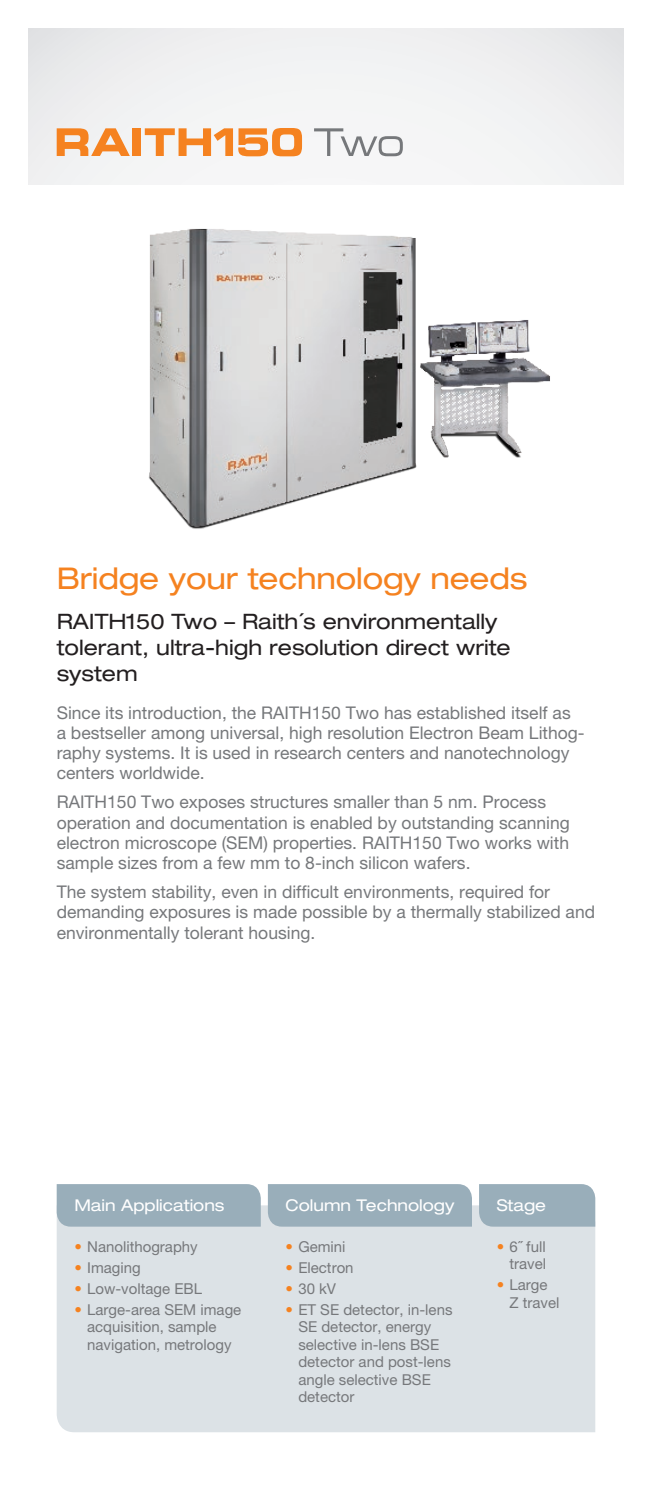
<style>
.page{position:relative;width:652px;height:1489px;background:#fff}
.page>*{position:absolute;margin:0;border:0;box-sizing:border-box;transform-origin:0 0}
.t1{font:expanded 30px "Helvetica Neue LT Pro";letter-spacing:-.005em;color:#f58220}
.t2{font:expanded 21.25px/26.2px "Helvetica Neue LT Pro";color:#231f20}
.t3{font:17.5px/20px "Helvetica Neue LT Pro";color:#76787b}
.t4{font:expanded 16.25px "Helvetica Neue LT Pro";color:#fff}
.t5{font:15px/17.5px "Helvetica Neue LT Pro";color:#76787b}
.s1{color:#f58220}
</style>
<div class="page">
<img style="left:87px;top:184px;width:478px;height:345px">
<div style="left:28px;top:28px;width:596px;height:156px;background:#f1f2f3"></div>
<svg style="left:57px;top:128px;width:73px;height:28px"></svg>
<div style="left:133px;top:128px;width:8px;height:28px;background:#f58220"></div>
<svg style="left:314px;top:128px;width:89px;height:28px"></svg>
<svg style="left:145px;top:128px;width:157px;height:28px"></svg>
<div style="left:57px;top:1205px;width:538px;height:226px;background:#dce2e6"></div>
<div style="left:57px;top:1184px;width:204px;height:42px;background:#99aeba"></div>
<div style="left:268px;top:1184px;width:204px;height:42px;background:#99aeba"></div>
<div style="left:479px;top:1184px;width:116px;height:42px;background:#99aeba"></div>
<h1 class="t1" style="left:57px;top:560px;width:472px">Bridge your technology needs</h1>
<p class="t2" style="left:57px;top:608px;width:456px">RAITH150 Two – Raith´s environmentally tolerant, ultra-high resolution direct write system</p>
<p class="t3" style="left:57px;top:702px;width:530px">Since its introduction, the RAITH150 Two has established itself as<br>a bestseller among universal, high resolution Electron Beam Lithog&shy;raphy systems. It is used in research centers and nanotechnology centers worldwide.</p>
<p class="t3" style="left:57px;top:792px;width:515px">RAITH150 Two exposes structures smaller than 5 nm. Process operation and documentation is enabled by outstanding scanning electron microscope (SEM) properties. RAITH150 Two works with sample sizes from a few mm to 8-inch silicon wafers.</p>
<p class="t3" style="left:57px;top:882px;width:540px">The system stability, even in difficult environments, required for demanding exposures is made possible by a thermally stabilized and environmentally tolerant housing.</p>
<p class="t4" style="left:74px;top:1195px;width:152px">Main Applications</p>
<p class="t4" style="left:286px;top:1195px;width:170px">Column Technology</p>
<p class="t4" style="left:497px;top:1195px;width:51px">Stage</p>
<p class="t5" style="left:74px;top:1237px;width:125px"><span class="s1">•</span> Nanolithography</p>
<p class="t5" style="left:74px;top:1258px;width:68px"><span class="s1">•</span> Imaging</p>
<p class="t5" style="left:74px;top:1279px;width:129px"><span class="s1">•</span> Low-voltage EBL</p>
<p class="t5" style="left:87px;top:1300px;width:156px;text-indent:-13px"><span class="s1">•</span> Large-area SEM image acquisition, sample navigation, metrology</p>
<p class="t5" style="left:286px;top:1237px;width:61px"><span class="s1">•</span> Gemini</p>
<p class="t5" style="left:286px;top:1258px;width:70px"><span class="s1">•</span> Electron</p>
<p class="t5" style="left:286px;top:1279px;width:52px"><span class="s1">•</span> 30 kV</p>
<p class="t5" style="left:298px;top:1300px;width:156px;text-indent:-13px"><span class="s1">•</span> ET SE detector, in-lens<br>SE detector, energy selective in-lens BSE detector and post-lens angle selective BSE detector</p>
<p class="t5" style="left:497px;top:1237px;width:51px;text-align:right"><span class="s1">•</span> 6˝ full travel</p>
<p class="t5" style="left:509px;top:1275px;width:51px;text-indent:-13px"><span class="s1">•</span> Large<br>Z travel</p>
</div>
